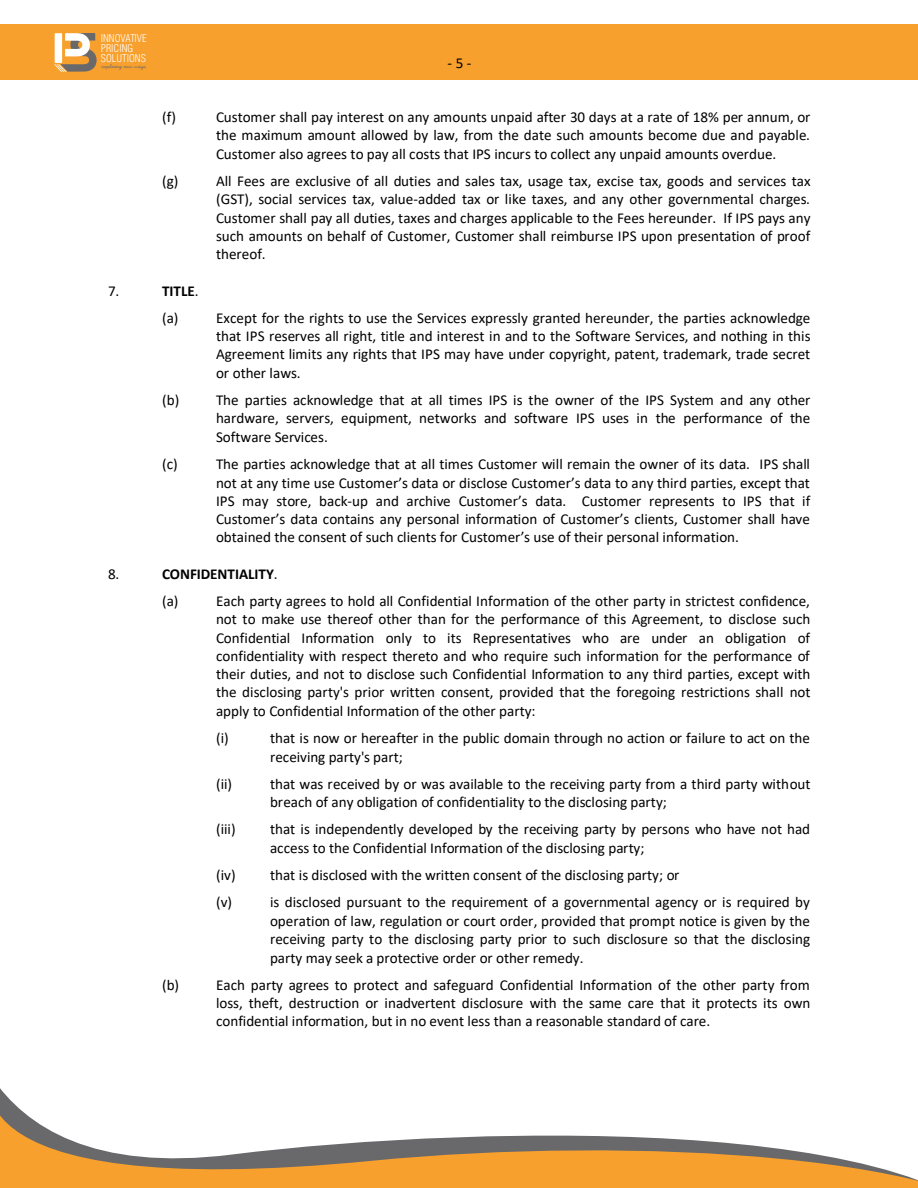
<style>
.page{position:relative;width:918px;height:1188px;background:#fff}
.page>*{position:absolute;margin:0;border:0;box-sizing:border-box;transform-origin:0 0}
.t1{font:15.15px/18.3px "Calibri";color:#000;text-align:justify}
.t2{font:700 15.15px/27.5px "Calibri";letter-spacing:-.005em;color:#000}
.t3{font:300 condensed 10.5px/10.1px "Helvetica LT Std";color:#fff}
.t4{font:6.3px "Abrazo Script S Si Normal";color:#69696c}
.s1{font-weight:400}
</style>
<div class="page">
<svg style="left:0;top:1088px;width:918px;height:100px"></svg>
<div style="left:0;top:25px;width:918px;height:55px;background:#f8a02d"></div>
<svg style="left:54px;top:33px;width:43px;height:39px"></svg>
<p class="t3" style="left:101px;top:33px;width:47px">INNOVATIVE<br>PRICING<br>SOLUTIONS</p>
<p class="t4" style="left:102px;top:63px;width:46px">exploring new ways</p>
<p class="t1" style="left:448px;top:55px;width:25px">-5 -</p>
<p class="t1" style="left:162px;top:109px;width:15px">(f)</p>
<p class="t1" style="left:216px;top:109px;width:596px">Customer shall pay interest on any amounts unpaid after 30 days at a rate of 18% per annum, or the maximum amount allowed by law, from the date such amounts become due and payable.<br>Customer also agrees to pay all costs that IPS incurs to collect any unpaid amounts overdue.</p>
<p class="t1" style="left:162px;top:173px;width:18px">(g)</p>
<p class="t1" style="left:216px;top:173px;width:596px">All Fees are exclusive of all duties and sales tax, usage tax, excise tax, goods and services tax (GST), social services tax, value-added tax or like taxes, and any other governmental charges.<br>Customer shall pay all duties, taxes and charges applicable to the Fees hereunder. If IPS pays any such amounts on behalf of Customer, Customer shall reimburse IPS upon presentation of proof thereof.</p>
<p class="t1" style="left:108px;top:282px;width:13px">7.</p>
<p class="t2" style="left:162px;top:276px;width:38px">TITLE<span class="s1">. (a)</span></p>
<p class="t1" style="left:216px;top:309px;width:596px">Except for the rights to use the Services expressly granted hereunder, the parties acknowledge that IPS reserves all right, title and interest in and to the Software Services, and nothing in this Agreement limits any rights that IPS may have under copyright, patent, trademark, trade secret or other laws.</p>
<p class="t1" style="left:162px;top:392px;width:19px">(b)</p>
<p class="t1" style="left:216px;top:391px;width:596px">The parties acknowledge that at all times IPS is the owner of the IPS System and any other hardware, servers, equipment, networks and software IPS uses in the performance of the Software Services.</p>
<p class="t1" style="left:162px;top:456px;width:17px">(c)</p>
<p class="t1" style="left:216px;top:456px;width:596px">The parties acknowledge that at all times Customer will remain the owner of its data. IPS shall not at any time use Customer’s data or disclose Customer’s data to any third parties, except that IPS may store, back-up and archive Customer’s data. Customer represents to IPS that if Customer’s data contains any personal information of Customer’s clients, Customer shall have obtained the consent of such clients for Customer’s use of their personal information.</p>
<p class="t1" style="left:108px;top:565px;width:13px">8.</p>
<p class="t2" style="left:162px;top:559px;width:117px">CONFIDENTIALITY<span class="s1">. (a)</span></p>
<p class="t1" style="left:216px;top:592px;width:596px">Each party agrees to hold all Confidential Information of the other party in strictest confidence, not to make use thereof other than for the performance of this Agreement, to disclose such Confidential Information only to its Representatives who are under an obligation of confidentiality with respect thereto and who require such information for the performance of their duties, and not to disclose such Confidential Information to any third parties, except with the disclosing party's prior written consent, provided that the foregoing restrictions shall not apply to Confidential Information of the other party:</p>
<p class="t1" style="left:216px;top:730px;width:14px">(i)</p>
<p class="t1" style="left:270px;top:730px;width:541px">that is now or hereafter in the public domain through no action or failure to act on the receiving party's part;</p>
<p class="t1" style="left:216px;top:775px;width:18px">(ii)</p>
<p class="t1" style="left:270px;top:775px;width:542px">that was received by or was available to the receiving party from a third party without breach of any obligation of confidentiality to the disclosing party;</p>
<p class="t1" style="left:216px;top:821px;width:21px">(iii)</p>
<p class="t1" style="left:270px;top:821px;width:542px">that is independently developed by the receiving party by persons who have not had access to the Confidential Information of the disclosing party;</p>
<p class="t1" style="left:216px;top:862px;width:465px;line-height:27.3px">(iv) that is disclosed with the written consent of the disclosing party; or (v)</p>
<p class="t1" style="left:270px;top:894px;width:542px">is disclosed pursuant to the requirement of a governmental agency or is required by operation of law, regulation or court order, provided that prompt notice is given by the receiving party to the disclosing party prior to such disclosure so that the disclosing party may seek a protective order or other remedy.</p>
<p class="t1" style="left:162px;top:976px;width:19px">(b)</p>
<p class="t1" style="left:216px;top:976px;width:596px">Each party agrees to protect and safeguard Confidential Information of the other party from loss, theft, destruction or inadvertent disclosure with the same care that it protects its own confidential information, but in no event less than a reasonable standard of care.</p>
</div>
